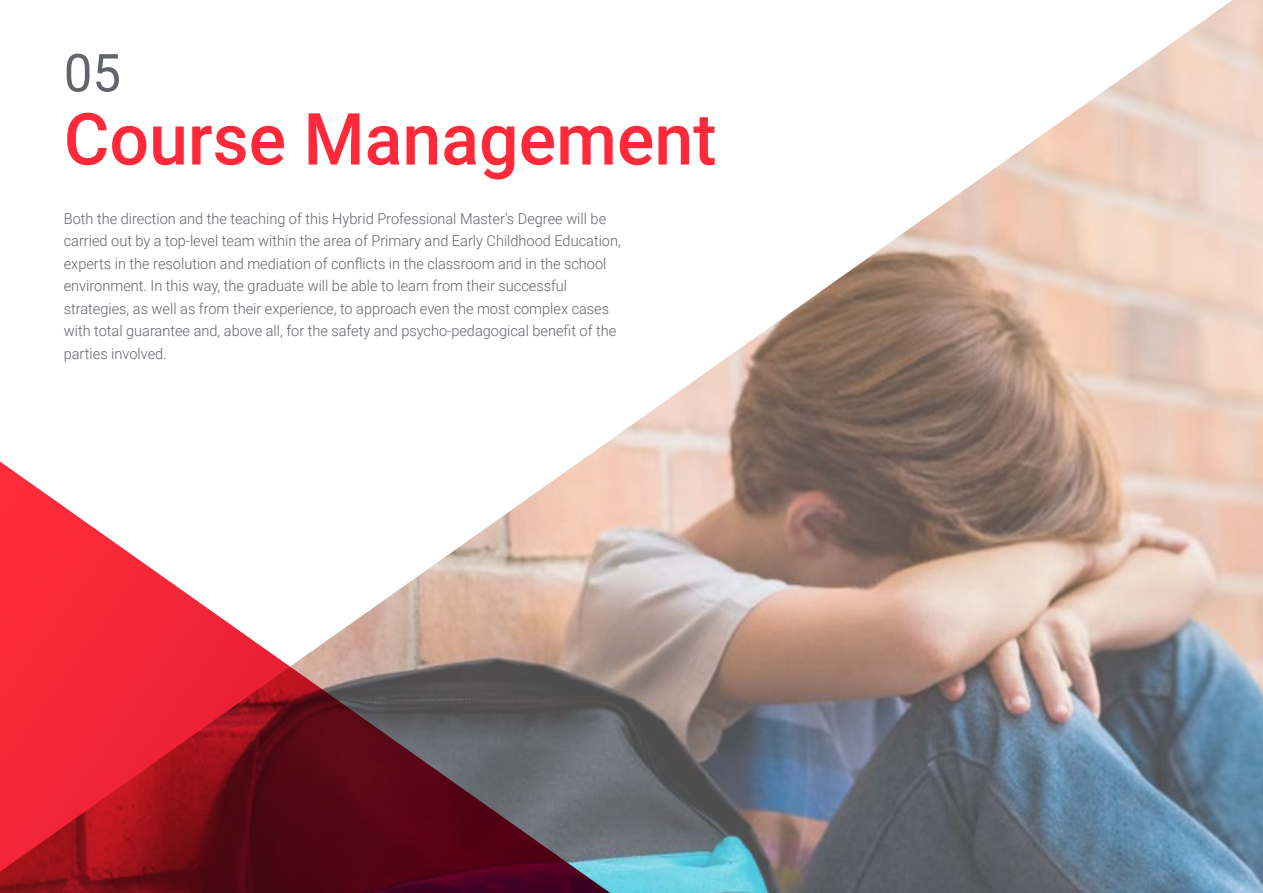
<style>
.page{position:relative;width:1263px;height:893px;background:#fff}
.page>*{position:absolute;margin:0;border:0;box-sizing:border-box;transform-origin:0 0}
.t1{font:500 72px "Roboto";color:#ff293a}
.t2{font:52.5px "Roboto";color:#61646a}
.t3{font:300 15px/22.5px "Roboto";color:#61646a}
</style>
<div class="page">
<img style="left:602px;top:0;width:661px;height:893px">
<svg style="left:0;top:446px;width:640px;height:447px"></svg>
<h2 class="t2" style="left:64px;top:36px;width:59px">05</h2>
<h1 class="t1" style="left:64px;top:89px;width:654px">Course Management</h1>
<p class="t3" style="left:64px;top:207px;width:558px">Both the direction and the teaching of this Hybrid Professional Master's Degree will be carried out by a top-level team within the area of Primary and Early Childhood Education, experts in the resolution and mediation of conflicts in the classroom and in the school environment. In this way, the graduate will be able to learn from their successful strategies, as well as from their experience, to approach even the most complex cases with total guarantee and, above all, for the safety and psycho-pedagogical benefit of the parties involved.</p>
</div>
